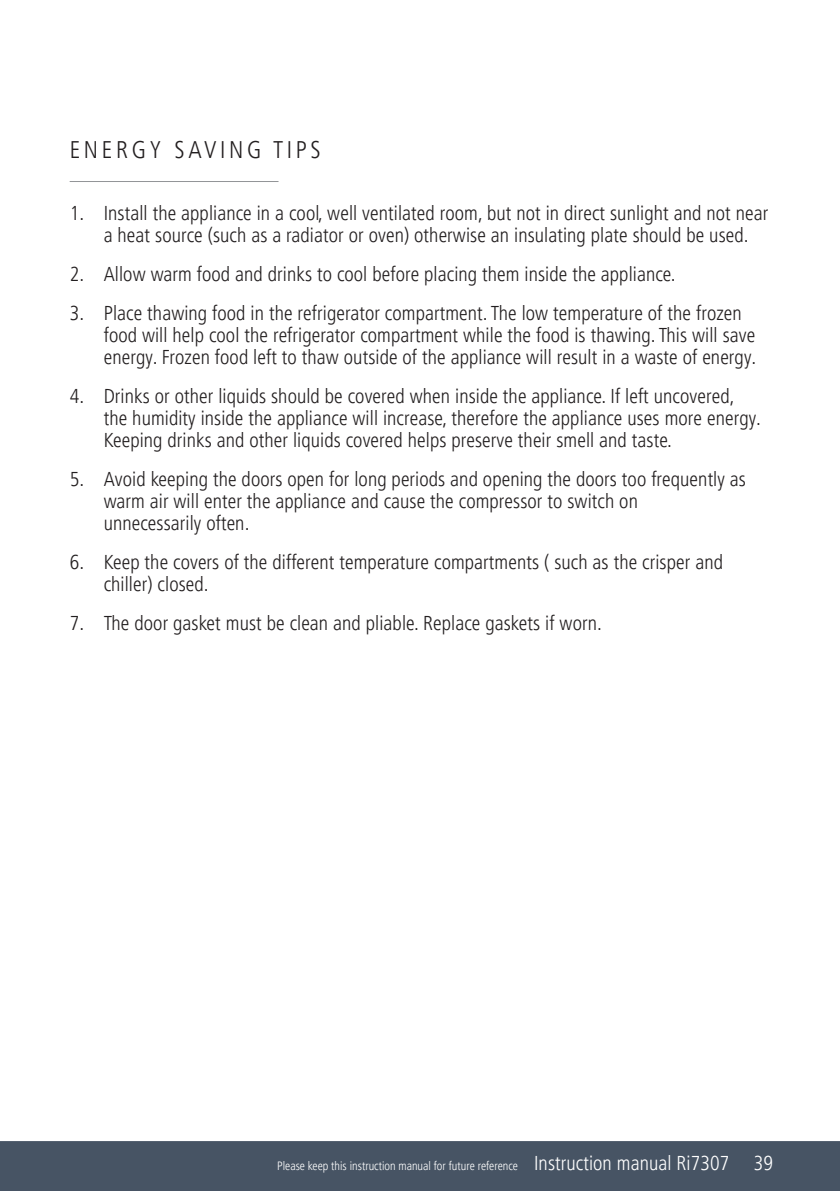
<style>
.page{position:relative;width:840px;height:1191px;background:#fff}
.page>*{position:absolute;margin:0;border:0;box-sizing:border-box;transform-origin:0 0}
.t1{font:300 condensed 24px "Frutiger LT Pro";letter-spacing:.15em;color:#231f20}
.t2{font:300 condensed 20px/22px "Frutiger LT Pro";letter-spacing:.005em;color:#231f20}
.t3{font:300 condensed 12px "Frutiger LT Pro";color:#fff}
.s1{font-size:20px}
</style>
<div class="page">
<div style="left:0;top:1141px;width:839px;height:50px;background:#475464"></div>
<hr style="left:70px;top:181px;width:208px;height:1px;background:#939598">
<p class="t1" style="left:70px;top:140px;width:252px">ENERGY SAVING TIPS</p>
<p class="t2" style="left:104px;top:204px;width:665px;text-indent:-34px">1. Install the appliance in a cool, well ventilated room, but not in direct sunlight and not near a heat source (such as a radiator or oven) otherwise an insulating plate should be used.</p>
<p class="t2" style="left:70px;top:265px;width:607px">2. Allow warm food and drinks to cool before placing them inside the appliance.</p>
<p class="t2" style="left:104px;top:304px;width:653px;text-indent:-34px">3. Place thawing food in the refrigerator compartment. The low temperature of the frozen food will help cool the refrigerator compartment while the food is thawing. This will save energy. Frozen food left to thaw outside of the appliance will result in a waste of energy.</p>
<p class="t2" style="left:104px;top:387px;width:658px;text-indent:-34px">4. Drinks or other liquids should be covered when inside the appliance. If left uncovered, the humidity inside the appliance will increase, therefore the appliance uses more energy.<br>Keeping drinks and other liquids covered helps preserve their smell and taste.</p>
<p class="t2" style="left:104px;top:470px;width:643px;text-indent:-34px">5. Avoid keeping the doors open for long periods and opening the doors too frequently as warm air will enter the appliance and cause the compressor to switch on<br>unnecessarily often.</p>
<p class="t2" style="left:104px;top:553px;width:620px;text-indent:-34px">6. Keep the covers of the different temperature compartments ( such as the crisper and chiller) closed.</p>
<p class="t2" style="left:70px;top:614px;width:533px">7. The door gasket must be clean and pliable. Replace gaskets if worn.</p>
<p class="t3" style="left:277px;top:1161px;width:497px">Please keep this instruction manual for future reference <span class="s1">Instruction manual Ri7307 39</span></p>
</div>
